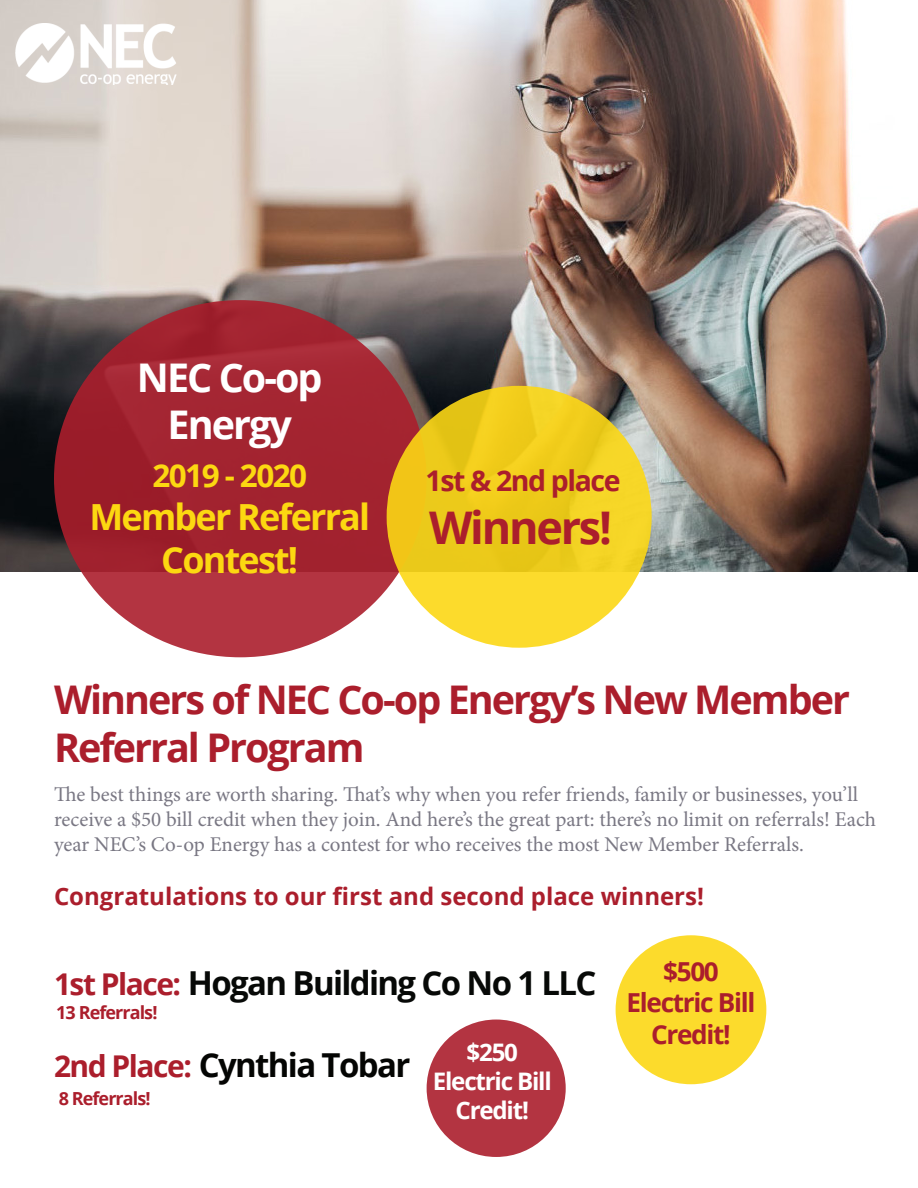
<style>
.page{position:relative;width:918px;height:1188px;background:#fff}
.page>*{position:absolute;margin:0;border:0;box-sizing:border-box;transform-origin:0 0}
.t1{font:700 45px "Open Sans";letter-spacing:-.05em;color:#ab1e2c}
.t2{font:700 39.45px/47.4px "Open Sans";letter-spacing:-.05em;color:#ab1e2c}
.t3{font:700 39.45px "Open Sans";letter-spacing:-.05em;color:#fff}
.t4{font:700 36px "Open Sans";letter-spacing:-.05em;color:#fcd811}
.t5{font:700 33px "Open Sans";letter-spacing:-.05em;color:#070907}
.t6{font:700 33px "Open Sans";letter-spacing:-.05em;color:#040503}
.t7{font:700 31.5px "Open Sans";letter-spacing:-.05em;color:#fcd811}
.t8{font:700 28.5px "Open Sans";letter-spacing:-.05em;color:#ab1e2c}
.t9{font:700 26.25px/31.3px "Open Sans";letter-spacing:-.05em;color:#ab1e2c;text-align:center}
.t10{font:700 24.15px/29px "Open Sans";letter-spacing:-.05em;color:#fff;text-align:center}
.t11{font:700 24px "Open Sans";color:#ab1e2c}
.t12{font:21px/25.2px "Minion Pro";color:#797783}
.t13{font:700 18px "Open Sans";letter-spacing:-.05em;color:#ab1e2c}
.s1{font-size:30px;color:#ab1e2c}
</style>
<div class="page">
<img style="left:0;top:0;width:918px;height:572px">
<div style="left:54px;top:300px;width:373px;height:357px;background:linear-gradient(to bottom,#9e202c,#ae2f3b);border-radius:50%"></div>
<svg style="left:387px;top:386px;width:265px;height:262px;background:#f2cf20"></svg>
<div style="left:616px;top:935px;width:150px;height:149px;background:#fcdb2c;border-radius:50%"></div>
<div style="left:427px;top:1020px;width:139px;height:137px;background:#b33441;border-radius:50%"></div>
<img style="left:15px;top:24px;width:162px;height:60px">
<p class="t3" style="left:137px;top:350px;width:187px">NEC Co-op</p>
<p class="t3" style="left:168px;top:397px;width:126px">Energy</p>
<p class="t7" style="left:152px;top:453px;width:156px">2019 - 2020</p>
<p class="t4" style="left:89px;top:492px;width:282px">Member Referral</p>
<p class="t4" style="left:161px;top:535px;width:138px">Contest!</p>
<p class="t8" style="left:426px;top:461px;width:196px">1st &amp; 2nd place</p>
<p class="t1" style="left:429px;top:496px;width:184px">Winners!</p>
<p class="t2" style="left:54px;top:675px;width:798px">Winners of NEC Co-op Energy’s New Member<br>Referral Program</p>
<p class="t12" style="left:54px;top:782px;width:824px">The best things are worth sharing. That’s why when you refer friends, family or businesses, you’ll receive a $50 bill credit when they join. And here’s the great part: there’s no limit on referrals! Each year NEC’s Co-op Energy has a contest for who receives the most New Member Referrals.</p>
<p class="t11" style="left:54px;top:880px;width:651px">Congratulations to our first and second place winners!</p>
<p class="t5" style="left:54px;top:960px;width:544px"><span class="s1">1st Place:</span> Hogan Building Co No 1 LLC</p>
<p class="t9" style="left:663px;top:955px;width:57px">$500</p>
<p class="t9" style="left:627px;top:987px;width:130px">Electric Bill<br>Credit!</p>
<p class="t13" style="left:56px;top:1000px;width:103px">13 Referrals!</p>
<p class="t6" style="left:54px;top:1042px;width:358px"><span class="s1">2nd Place:</span> Cynthia Tobar</p>
<p class="t10" style="left:467px;top:1037px;width:53px">$250</p>
<p class="t10" style="left:433px;top:1066px;width:120px">Electric Bill<br>Credit!</p>
<p class="t13" style="left:59px;top:1086px;width:93px">8 Referrals!</p>
</div>
